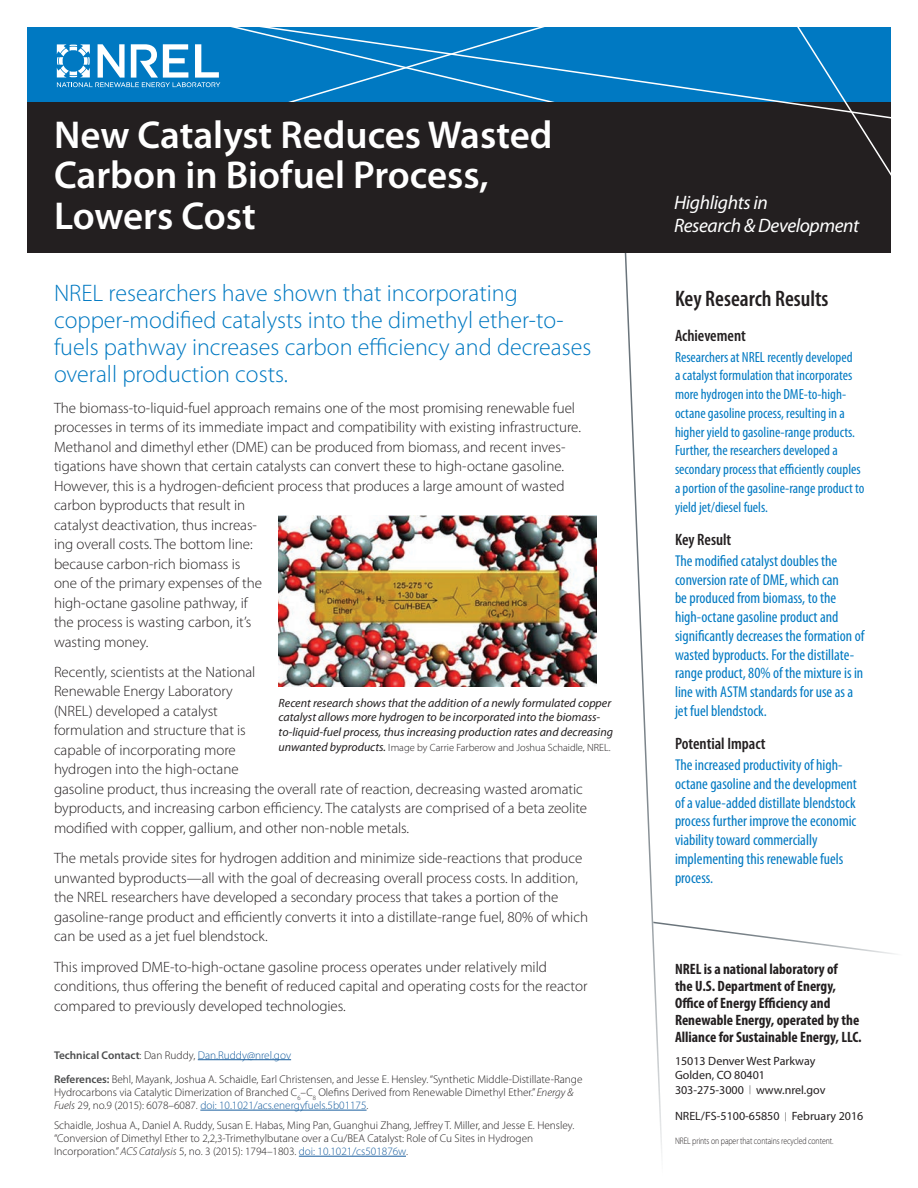
<style>
.page{position:relative;width:918px;height:1188px;background:#fff}
.page>*{position:absolute;margin:0;border:0;box-sizing:border-box;transform-origin:0 0}
.head{font:600 39px/40.5px "Myriad Pro";color:#fff}
.subhead{font:300 24px/27px "Myriad Pro";color:#0079c2}
.sidebar_head{font:600 condensed 22.5px "Myriad Pro";color:#231f20}
.capability__R_D__Sci{font:italic 19.5px/23.4px "Myriad Pro";letter-spacing:-.02em;color:#fff}
.sidebar_subhead{font:600 condensed 16.5px "Myriad Pro";color:#231f20}
.sidebar_text{font:condensed 15.75px/18.8px "Myriad Pro";color:#0079c2}
.body_text{font:300 15px/19.5px "Myriad Pro";color:#231f20}
.t1{font:700 condensed 15px/17px "Myriad Pro";color:#231f20}
.sidebar_text-2{font:condensed 14.7px/18.8px "Myriad Pro";color:#0079c2}
.t2{font:italic 12px/14.7px "Myriad Pro";color:#231f20}
.project_number_____d{font:12px "Myriad Pro";color:#231f20}
.references{font:300 11.25px/13.2px "Myriad Pro";color:#231f20}
.body_text-2{font:300 11.25px "Myriad Pro";color:#175d9e}
.t3{font:300 10.5px "Myriad Pro";color:#231f20}
.t4{font:300 9.45px "Myriad Pro";letter-spacing:-.01em;color:#231f20;scale:.82 1}
.s1{font-weight:600;color:#4b4c4d}
.s2{color:#231f20}
.s3{font-style:italic}
.s4{color:#175d9e}
.s5{font-weight:400;font-style:italic;font-size:12px}
.s6{font-weight:300;font-size:9px}
</style>
<div class="page">
<svg style="left:624px;top:253px;width:270px;height:901px"></svg>
<div style="left:27px;top:28px;width:864px;height:74px;background:#0079c2"></div>
<svg style="left:57px;top:44px;width:83px;height:43px"></svg>
<div style="left:27px;top:102px;width:864px;height:151px;background:#231f20"></div>
<svg style="left:856px;top:121px;width:35px;height:55px"></svg>
<svg style="left:140px;top:27px;width:751px;height:94px"></svg>
<hr style="left:198px;top:1059px;width:93px;height:1px;background:#175d9e">
<hr style="left:200px;top:1110px;width:167px;height:1px;background:#175d9e">
<hr style="left:299px;top:1156px;width:107px;height:1px;background:#175d9e">
<img style="left:279px;top:516px;width:317px;height:171px">
<p class="head" style="left:54px;top:113px;width:500px">New Catalyst Reduces Wasted<br>Carbon in Biofuel Process,<br>Lowers Cost</p>
<p class="subhead" style="left:54px;top:280px;width:539px">NREL researchers have shown that incorporating copper-modified catalysts into the dimethyl ether-to&shy;fuels pathway increases carbon efficiency and decreases overall production costs.</p>
<p class="body_text" style="left:54px;top:398px;width:529px">The biomass-to-liquid-fuel approach remains one of the most promising renewable fuel processes in terms of its immediate impact and compatibility with existing infrastructure.<br>Methanol and dimethyl ether (DME) can be produced from biomass, and recent inves&shy;tigations have shown that certain catalysts can convert these to high-octane gasoline.<br>However, this is a hydrogen-deficient process that produces a large amount of wasted carbon byproducts that result in<br>catalyst deactivation, thus increas-<br>ing overall costs. The bottom line:<br>because carbon-rich biomass is<br>one of the primary expenses of the<br>high-octane gasoline pathway, if<br>the process is wasting carbon, it’s<br>wasting money.</p>
<p class="body_text" style="left:54px;top:662px;width:535px">Recently, scientists at the National<br>Renewable Energy Laboratory<br>(NREL) developed a catalyst<br>formulation and structure that is<br>capable of incorporating more<br>hydrogen into the high-octane<br>gasoline product, thus increasing the overall rate of reaction, decreasing wasted aromatic byproducts, and increasing carbon efficiency. The catalysts are comprised of a beta zeolite modified with copper, gallium, and other non-noble metals.</p>
<p class="body_text" style="left:54px;top:848px;width:536px">The metals provide sites for hydrogen addition and minimize side-reactions that produce unwanted byproducts—all with the goal of decreasing overall process costs. In addition, the NREL researchers have developed a secondary process that takes a portion of the gasoline-range product and efficiently converts it into a distillate-range fuel, 80% of which can be used as a jet fuel blendstock.</p>
<p class="body_text" style="left:54px;top:957px;width:535px">This improved DME-to-high-octane gasoline process operates under relatively mild conditions, thus offering the benefit of reduced capital and operating costs for the reactor compared to previously developed technologies.</p>
<p class="body_text-2" style="left:54px;top:1048px;width:239px"><span class="s1">Technical Contact</span><span class="s2">: Dan Ruddy,</span> Dan.Ruddy@nrel.gov</p>
<p class="references" style="left:54px;top:1072px;width:530px"><span class="s1">References:</span> Behl, Mayank, Joshua A. Schaidle, Earl Christensen, and Jesse E. Hensley. “Synthetic Middle-Distillate-Range<br>Hydrocarbons via Catalytic Dimerization of Branched C<sub>6</sub>–C<sub>8</sub> Olefins Derived from Renewable Dimethyl Ether.” <span class="s3">Energy &amp;<br>Fuels</span> 29, no.9 (2015): 6078–6087. <span class="s4">doi: 10.1021/acs.energyfuels.5b01175</span>.</p>
<p class="references" style="left:54px;top:1118px;width:522px">Schaidle, Joshua A., Daniel A. Ruddy, Susan E. Habas, Ming Pan, Guanghui Zhang, Jeffrey T. Miller, and Jesse E. Hensley. “Conversion of Dimethyl Ether to 2,2,3-Trimethylbutane over a Cu/BEA Catalyst: Role of Cu Sites in Hydrogen<br>Incorporation.” <span class="s3">ACS Catalysis</span> 5, no. 3 (2015): 1794–1803. <span class="s4">doi: 10.1021/cs501876w</span>.</p>
<p class="t2" style="left:279px;top:695px;width:336px">Recent research shows that the addition of a newly formulated copper catalyst allows more hydrogen to be incorporated into the biomass&shy;to-liquid-fuel process, thus increasing production rates and decreasing</p>
<p class="t3" style="left:279px;top:741px;width:333px"><span class="s5">unwanted byproducts.</span> Image by Carrie Farberow and Joshua Schaidle, NREL.</p>
<p class="capability__R_D__Sci" style="left:674px;top:190px;width:187px">Highlights in<br>Research &amp; Development</p>
<p class="sidebar_head" style="left:675px;top:284px;width:155px">Key Research Results</p>
<p class="sidebar_subhead" style="left:675px;top:325px;width:72px">Achievement</p>
<p class="sidebar_text-2" style="left:675px;top:347px;width:191px">Researchers at NREL recently developed<br>a catalyst formulation that incorporates more hydrogen into the DME-to-high&shy;octane gasoline process, resulting in a higher yield to gasoline-range products.<br>Further, the researchers developed a secondary process that efficiently couples a portion of the gasoline-range product to yield jet/diesel fuels.</p>
<p class="sidebar_subhead" style="left:675px;top:529px;width:58px">Key Result</p>
<p class="sidebar_text" style="left:675px;top:551px;width:191px">The modified catalyst doubles the conversion rate of DME, which can<br>be produced from biomass, to the high-octane gasoline product and significantly decreases the formation of wasted byproducts. For the distillate&shy;range product, 80% of the mixture is in line with ASTM standards for use as a jet fuel blendstock.</p>
<p class="sidebar_subhead" style="left:675px;top:734px;width:92px">Potential Impact</p>
<p class="sidebar_text" style="left:675px;top:755px;width:183px">The increased productivity of high&shy;octane gasoline and the development of a value-added distillate blendstock process further improve the economic viability toward commercially implementing this renewable fuels process.</p>
<p class="t1" style="left:675px;top:960px;width:188px">NREL is a national laboratory of<br>the U.S. Department of Energy, Office of Energy Efficiency and Renewable Energy, operated by the Alliance for Sustainable Energy, LLC.</p>
<p class="project_number_____d" style="left:675px;top:1054px;width:142px">15013 Denver West Parkway</p>
<p class="project_number_____d" style="left:675px;top:1068px;width:91px">Golden, CO 80401</p>
<p class="project_number_____d" style="left:675px;top:1082px;width:152px">303-275-3000 <span class="s6">|</span> www.nrel.gov</p>
<p class="project_number_____d" style="left:675px;top:1109px;width:190px">NREL/FS-5100-65850 <span class="s6">|</span> February 2016</p>
<p class="t4" style="left:675px;top:1135px;width:195px">NREL prints on paper that contains recycled content.</p>
</div>
